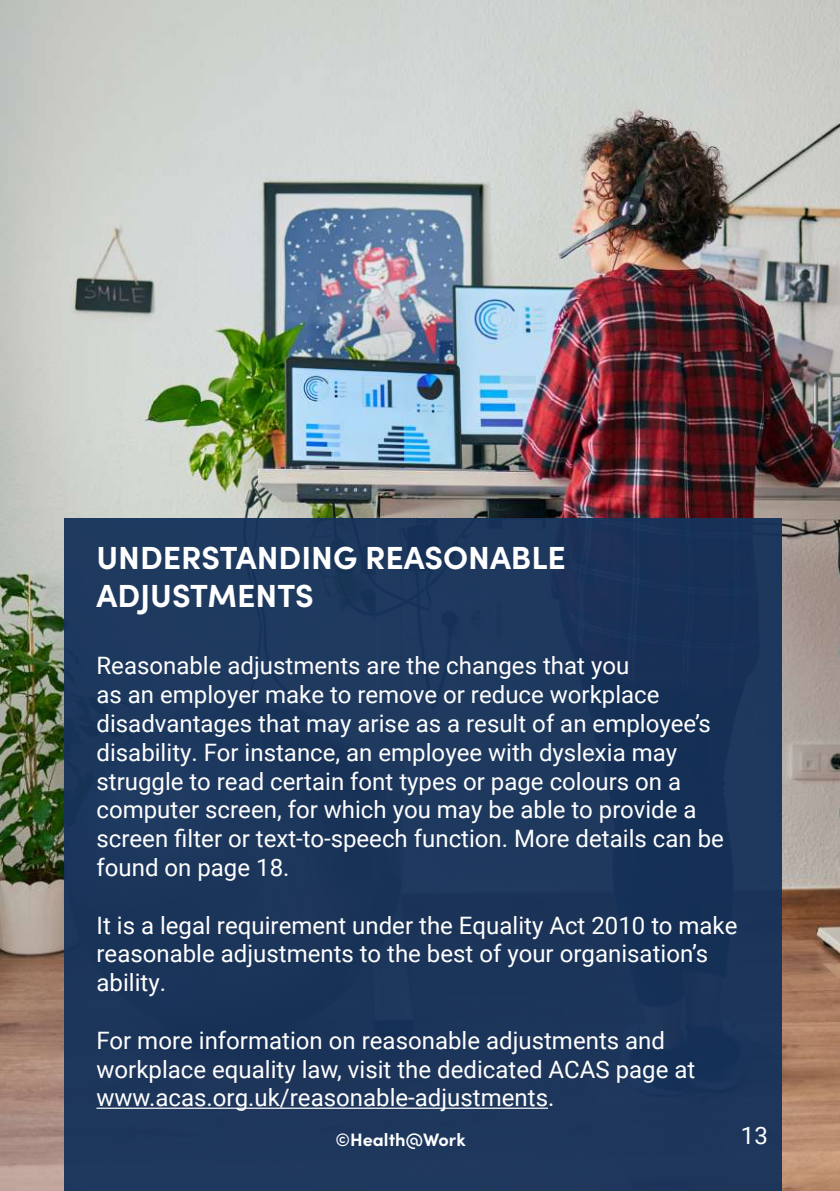
<style>
.page{position:relative;width:840px;height:1191px;background:#fff}
.page>*{position:absolute;margin:0;border:0;box-sizing:border-box;transform-origin:0 0}
.t1{font:700 32px/38.4px "Sofia Pro";color:#fff}
.t2{font:24px/28.8px "Roboto";color:#fff}
.t3{font:700 18px "Sofia Pro";color:#fff}
</style>
<div class="page">
<img style="left:0;top:0;width:839px;height:1191px">
<div style="left:64px;top:518px;width:716px;height:673px;background:#1d365b"></div>
<hr style="left:96px;top:1107px;width:451px;height:1px;background:#fff">
<h1 class="t1" style="left:96px;top:535px;width:470px">UNDERSTANDING REASONABLE<br>ADJUSTMENTS</h1>
<p class="t2" style="left:96px;top:650px;width:628px">Reasonable adjustments are the changes that you<br>as an employer make to remove or reduce workplace disadvantages that may arise as a result of an employee’s disability. For instance, an employee with dyslexia may struggle to read certain font types or page colours on a computer screen, for which you may be able to provide a screen filter or text-to-speech function. More details can be found on page 18.</p>
<p class="t2" style="left:96px;top:909px;width:642px">It is a legal requirement under the Equality Act 2010 to make reasonable adjustments to the best of your organisation’s ability.</p>
<p class="t2" style="left:96px;top:1025px;width:600px">For more information on reasonable adjustments and workplace equality law, visit the dedicated ACAS page at www.acas.org.uk/reasonable-adjustments.</p>
<p class="t3" style="left:335px;top:1125px;width:131px">©Health@Work</p>
<p class="t2" style="left:740px;top:1120px;width:28px">13</p>
</div>
